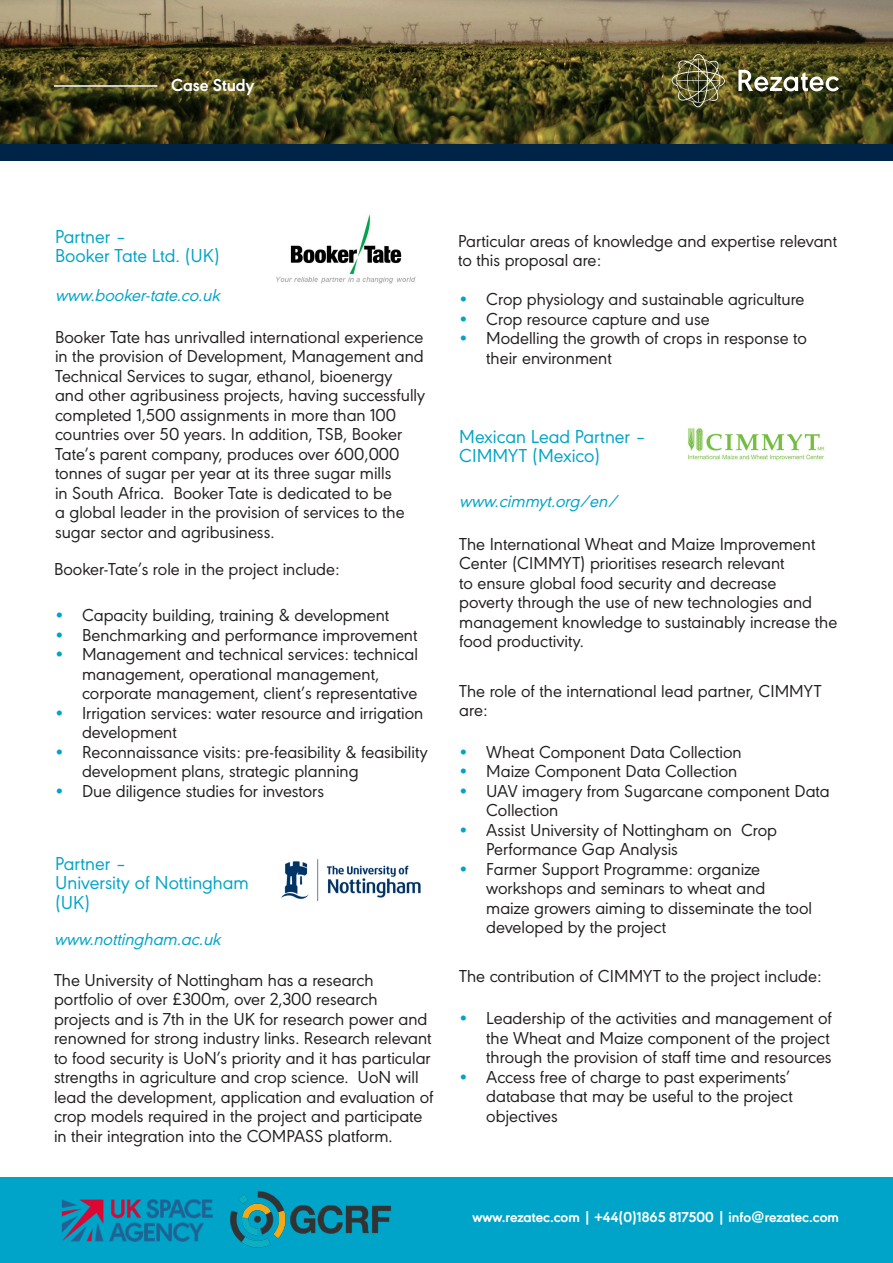
<style>
.page{position:relative;width:893px;height:1263px;background:#fff}
.page>*{position:absolute;margin:0;border:0;box-sizing:border-box;transform-origin:0 0}
.Sub_heading{font:19.5px "URW Geometric";color:#00a4c8}
.Paragraph{font:18px/19.5px "URW Geometric";color:#231f20}
.Sub_heading-2{font:italic 18px "URW Geometric";color:#00a4c8}
.Document_header{font:700 18px "URW Geometric W03";color:#fff}
.t1{font:700 15px "URW Geometric W03";color:#fff}
.s1{color:#00a4c8}
</style>
<div class="page">
<img style="left:0;top:0;width:893px;height:144px">
<hr style="left:54px;top:85px;width:103px;height:2px;background:#fff">
<svg style="left:738px;top:70px;width:101px;height:21px"></svg>
<svg style="left:672px;top:54px;width:53px;height:53px;background:#66643c"></svg>
<div style="left:0;top:144px;width:893px;height:17px;background:#002447"></div>
<img style="left:276px;top:214px;width:140px;height:70px">
<img style="left:281px;top:859px;width:140px;height:43px">
<img style="left:688px;top:428px;width:137px;height:33px">
<div style="left:0;top:1178px;width:893px;height:85px;background:#00a4c8"></div>
<img style="left:62px;top:1199px;width:151px;height:43px">
<img style="left:230px;top:1191px;width:161px;height:56px">
<p class="Document_header" style="left:171px;top:71px;width:85px">Case Study</p>
<p class="Sub_heading" style="left:55px;top:222px;width:73px">Partner –</p>
<p class="Sub_heading" style="left:55px;top:241px;width:166px">Booker Tate Ltd. (UK)</p>
<p class="Sub_heading-2" style="left:55px;top:282px;width:172px">www.booker-tate.co.uk</p>
<p class="Paragraph" style="left:55px;top:326px;width:372px">Booker Tate has unrivalled international experience in the provision of Development, Management and Technical Services to sugar, ethanol, bioenergy and other agribusiness projects, having successfully completed 1,500 assignments in more than 100 countries over 50 years. In addition, TSB, Booker Tate’s parent company, produces over 600,000 tonnes of sugar per year at its three sugar mills<br>in South Africa. Booker Tate is dedicated to be<br>a global leader in the provision of services to the sugar sector and agribusiness.</p>
<p class="Paragraph" style="left:54px;top:558px;width:287px">Booker-Tate’s role in the project include:</p>
<p class="Paragraph" style="left:55px;top:604px;width:336px"><span class="s1">•</span> Capacity building, training &amp; development</p>
<p class="Paragraph" style="left:55px;top:624px;width:364px"><span class="s1">•</span> Benchmarking and performance improvement</p>
<p class="Paragraph" style="left:82px;top:643px;width:337px;text-indent:-27px"><span class="s1">•</span> Management and technical services: technical management, operational management, corporate management, client’s representative</p>
<p class="Paragraph" style="left:82px;top:702px;width:343px;text-indent:-27px"><span class="s1">•</span> Irrigation services: water resource and irrigation development</p>
<p class="Paragraph" style="left:82px;top:741px;width:347px;text-indent:-27px"><span class="s1">•</span> Reconnaissance visits: pre-feasibility &amp; feasibility development plans, strategic planning</p>
<p class="Paragraph" style="left:55px;top:780px;width:270px"><span class="s1">•</span> Due diligence studies for investors</p>
<p class="Sub_heading" style="left:55px;top:849px;width:73px">Partner –</p>
<p class="Sub_heading" style="left:55px;top:869px;width:195px">University of Nottingham</p>
<p class="Sub_heading" style="left:55px;top:888px;width:37px">(UK)</p>
<p class="Sub_heading-2" style="left:54px;top:926px;width:173px">www.nottingham.ac.uk</p>
<p class="Paragraph" style="left:54px;top:969px;width:381px">The University of Nottingham has a research portfolio of over £300m, over 2,300 research projects and is 7th in the UK for research power and renowned for strong industry links. Research relevant to food security is UoN’s priority and it has particular strengths in agriculture and crop science. UoN will lead the development, application and evaluation of crop models required in the project and participate in their integration into the COMPASS platform.</p>
<p class="Paragraph" style="left:458px;top:230px;width:380px">Particular areas of knowledge and expertise relevant to this proposal are:</p>
<p class="Paragraph" style="left:459px;top:288px;width:347px"><span class="s1">•</span> Crop physiology and sustainable agriculture</p>
<p class="Paragraph" style="left:459px;top:308px;width:252px"><span class="s1">•</span> Crop resource capture and use</p>
<p class="Paragraph" style="left:486px;top:327px;width:322px;text-indent:-27px"><span class="s1">•</span> Modelling the growth of crops in response to their environment</p>
<p class="Sub_heading" style="left:459px;top:422px;width:189px">Mexican Lead Partner –</p>
<p class="Sub_heading" style="left:459px;top:441px;width:142px">CIMMYT (Mexico)</p>
<p class="Sub_heading-2" style="left:459px;top:488px;width:165px">www.cimmyt.org/en/</p>
<p class="Paragraph" style="left:459px;top:533px;width:379px">The International Wheat and Maize Improvement Center (CIMMYT) prioritises research relevant<br>to ensure global food security and decrease<br>poverty through the use of new technologies and management knowledge to sustainably increase the food productivity.</p>
<p class="Paragraph" style="left:459px;top:679px;width:364px">The role of the international lead partner, CIMMYT are:</p>
<p class="Paragraph" style="left:459px;top:741px;width:284px"><span class="s1">•</span> Wheat Component Data Collection</p>
<p class="Paragraph" style="left:459px;top:760px;width:280px"><span class="s1">•</span> Maize Component Data Collection</p>
<p class="Paragraph" style="left:486px;top:780px;width:345px;text-indent:-27px"><span class="s1">•</span> UAV imagery from Sugarcane component Data<br>Collection</p>
<p class="Paragraph" style="left:486px;top:819px;width:292px;text-indent:-27px"><span class="s1">•</span> Assist University of Nottingham on Crop<br>Performance Gap Analysis</p>
<p class="Paragraph" style="left:486px;top:858px;width:327px;text-indent:-27px"><span class="s1">•</span> Farmer Support Programme: organize workshops and seminars to wheat and maize growers aiming to disseminate the tool developed by the project</p>
<p class="Paragraph" style="left:459px;top:964px;width:364px">The contribution of CIMMYT to the project include:</p>
<p class="Paragraph" style="left:486px;top:1007px;width:347px;text-align:justify;text-indent:-27px"><span class="s1">•</span> Leadership of the activities and management of the Wheat and Maize component of the project through the provision of staff time and resources</p>
<p class="Paragraph" style="left:486px;top:1065px;width:308px;text-indent:-27px"><span class="s1">•</span> Access free of charge to past experiments’ database that may be useful to the project objectives</p>
<p class="t1" style="left:472px;top:1203px;width:368px">www.rezatec.com | +44(0)1865 817500 | info@rezatec.com</p>
<p class="t1" style="left:472px;top:1205px;width:368px">www.rezatec.com | +44(0)1865 817500 | info@rezatec.com</p>
</div>
